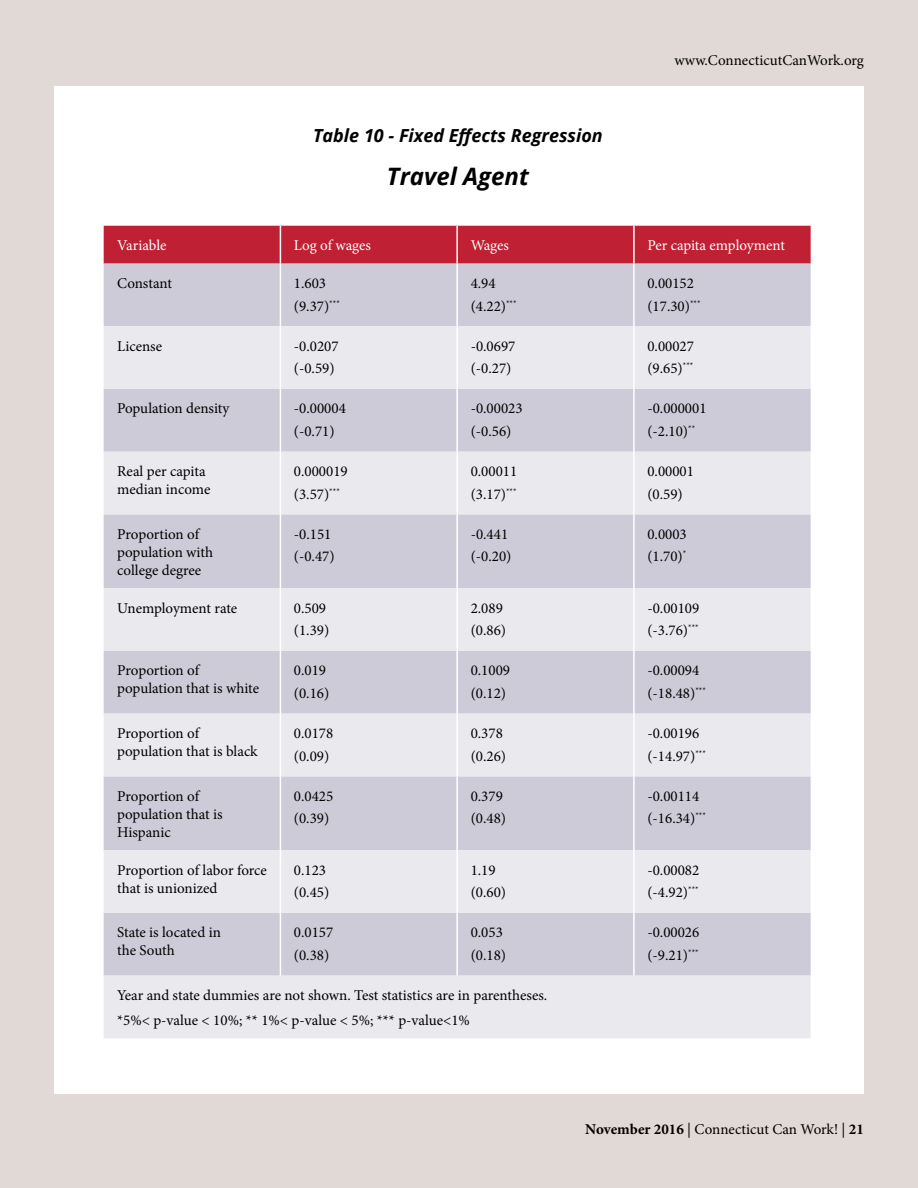
<style>
.page{position:relative;width:918px;height:1188px;background:#e1d9d6}
.page>*{position:absolute;margin:0;border:0;box-sizing:border-box;transform-origin:0 0}
.t1{font:italic 700 24px "Open Sans";color:#000}
.t2{font:italic 700 18px "Open Sans";color:#000}
.t3{font:15px/22.5px "Minion Pro";color:#000}
.t4{font:15px "Minion Pro";letter-spacing:-.005em;color:#fff}
.s1{font-weight:700}
</style>
<div class="page">
<div style="left:54px;top:86px;width:810px;height:1008px;background:#fff"></div>
<div style="left:104px;top:226px;width:707px;height:38px;background:#c02033"></div>
<div style="left:104px;top:264px;width:707px;height:62px;background:#cdcbd8"></div>
<svg style="left:104px;top:326px;width:707px;height:712px;background:#dcdbe3"></svg>
<hr style="left:280px;top:226px;width:1px;height:38px;background:#fff">
<hr style="left:456px;top:226px;width:2px;height:38px;background:#fff">
<hr style="left:633px;top:226px;width:2px;height:38px;background:#fff">
<hr style="left:280px;top:264px;width:1px;height:62px;background:#fff">
<hr style="left:280px;top:326px;width:1px;height:63px;background:#fff">
<hr style="left:280px;top:389px;width:1px;height:63px;background:#fff">
<hr style="left:280px;top:452px;width:1px;height:62px;background:#fff">
<hr style="left:280px;top:514px;width:1px;height:74px;background:#fff">
<hr style="left:280px;top:588px;width:1px;height:63px;background:#fff">
<hr style="left:280px;top:651px;width:1px;height:63px;background:#fff">
<hr style="left:280px;top:714px;width:1px;height:62px;background:#fff">
<hr style="left:280px;top:776px;width:1px;height:74px;background:#fff">
<hr style="left:280px;top:850px;width:1px;height:63px;background:#fff">
<hr style="left:280px;top:913px;width:1px;height:63px;background:#fff">
<hr style="left:456px;top:264px;width:2px;height:62px;background:#fff">
<hr style="left:633px;top:264px;width:2px;height:62px;background:#fff">
<hr style="left:456px;top:326px;width:2px;height:63px;background:#fff">
<hr style="left:633px;top:326px;width:2px;height:63px;background:#fff">
<hr style="left:456px;top:389px;width:2px;height:63px;background:#fff">
<hr style="left:633px;top:389px;width:2px;height:63px;background:#fff">
<hr style="left:456px;top:452px;width:2px;height:62px;background:#fff">
<hr style="left:633px;top:452px;width:2px;height:62px;background:#fff">
<hr style="left:456px;top:514px;width:2px;height:74px;background:#fff">
<hr style="left:633px;top:514px;width:2px;height:74px;background:#fff">
<hr style="left:456px;top:588px;width:2px;height:63px;background:#fff">
<hr style="left:633px;top:588px;width:2px;height:63px;background:#fff">
<hr style="left:456px;top:651px;width:2px;height:63px;background:#fff">
<hr style="left:633px;top:651px;width:2px;height:63px;background:#fff">
<hr style="left:456px;top:714px;width:2px;height:62px;background:#fff">
<hr style="left:633px;top:714px;width:2px;height:62px;background:#fff">
<hr style="left:456px;top:776px;width:2px;height:74px;background:#fff">
<hr style="left:633px;top:776px;width:2px;height:74px;background:#fff">
<hr style="left:456px;top:850px;width:2px;height:63px;background:#fff">
<hr style="left:633px;top:850px;width:2px;height:63px;background:#fff">
<hr style="left:456px;top:913px;width:2px;height:63px;background:#fff">
<hr style="left:633px;top:913px;width:2px;height:63px;background:#fff">
<p class="t2" style="left:313px;top:123px;width:291px">Table 10 - Fixed Effects Regression</p>
<h1 class="t1" style="left:387px;top:159px;width:143px">Travel Agent</h1>
<p class="t3" style="left:674px;top:49px;width:191px">www.ConnecticutCanWork.org</p>
<p class="t4" style="left:117px;top:235px;width:51px">Variable</p>
<p class="t4" style="left:294px;top:235px;width:79px">Log of wages</p>
<p class="t4" style="left:471px;top:235px;width:40px">Wages</p>
<p class="t4" style="left:647px;top:235px;width:139px">Per capita employment</p>
<p class="t3" style="left:117px;top:272px;width:56px">Constant</p>
<p class="t3" style="left:294px;top:272px;width:47px">1.603 (9.37)<sup>***</sup></p>
<p class="t3" style="left:471px;top:272px;width:47px">4.94 (4.22)<sup>***</sup></p>
<p class="t3" style="left:647px;top:272px;width:55px">0.00152 (17.30)<sup>***</sup></p>
<p class="t3" style="left:117px;top:335px;width:46px">License</p>
<p class="t3" style="left:294px;top:335px;width:46px">-0.0207 (-0.59)</p>
<p class="t3" style="left:471px;top:335px;width:46px">-0.0697 (-0.27)</p>
<p class="t3" style="left:647px;top:335px;width:48px">0.00027 (9.65)<sup>***</sup></p>
<p class="t3" style="left:117px;top:397px;width:114px">Population density</p>
<p class="t3" style="left:294px;top:397px;width:53px">-0.00004 (-0.71)</p>
<p class="t3" style="left:471px;top:397px;width:53px">-0.00023 (-0.56)</p>
<p class="t3" style="left:647px;top:397px;width:61px">-0.000001 (-2.10)<sup>**</sup></p>
<p class="t3" style="left:117px;top:462px;width:95px;line-height:18px">Real per capita median income</p>
<p class="t3" style="left:294px;top:460px;width:55px">0.000019 (3.57)<sup>***</sup></p>
<p class="t3" style="left:471px;top:460px;width:48px">0.00011 (3.17)<sup>***</sup></p>
<p class="t3" style="left:647px;top:460px;width:48px">0.00001 (0.59)</p>
<p class="t3" style="left:117px;top:525px;width:97px;line-height:18px">Proportion of population with college degree</p>
<p class="t3" style="left:294px;top:523px;width:42px">-0.151 (-0.47)</p>
<p class="t3" style="left:471px;top:523px;width:42px">-0.441 (-0.20)</p>
<p class="t3" style="left:647px;top:523px;width:41px">0.0003 (1.70)<sup>*</sup></p>
<p class="t3" style="left:117px;top:597px;width:122px">Unemployment rate</p>
<p class="t3" style="left:294px;top:597px;width:37px">0.509 (1.39)</p>
<p class="t3" style="left:471px;top:597px;width:37px">2.089 (0.86)</p>
<p class="t3" style="left:647px;top:597px;width:53px">-0.00109 (-3.76)<sup>***</sup></p>
<p class="t3" style="left:117px;top:662px;width:143px;line-height:18px">Proportion of population that is white</p>
<p class="t3" style="left:294px;top:659px;width:37px">0.019 (0.16)</p>
<p class="t3" style="left:471px;top:659px;width:41px">0.1009 (0.12)</p>
<p class="t3" style="left:647px;top:659px;width:60px">-0.00094 (-18.48)<sup>***</sup></p>
<p class="t3" style="left:117px;top:724px;width:142px;line-height:18px">Proportion of population that is black</p>
<p class="t3" style="left:294px;top:722px;width:41px">0.0178 (0.09)</p>
<p class="t3" style="left:471px;top:722px;width:37px">0.378 (0.26)</p>
<p class="t3" style="left:647px;top:722px;width:60px">-0.00196 (-14.97)<sup>***</sup></p>
<p class="t3" style="left:117px;top:787px;width:107px;line-height:18px">Proportion of population that is<br>Hispanic</p>
<p class="t3" style="left:294px;top:785px;width:41px">0.0425 (0.39)</p>
<p class="t3" style="left:471px;top:785px;width:37px">0.379 (0.48)</p>
<p class="t3" style="left:647px;top:785px;width:60px">-0.00114 (-16.34)<sup>***</sup></p>
<p class="t3" style="left:117px;top:861px;width:151px;line-height:18px">Proportion of labor force that is unionized</p>
<p class="t3" style="left:294px;top:859px;width:37px">0.123 (0.45)</p>
<p class="t3" style="left:471px;top:859px;width:37px">1.19 (0.60)</p>
<p class="t3" style="left:647px;top:859px;width:53px">-0.00082 (-4.92)<sup>***</sup></p>
<p class="t3" style="left:117px;top:924px;width:105px;line-height:18px">State is located in the South</p>
<p class="t3" style="left:294px;top:921px;width:41px">0.0157 (0.38)</p>
<p class="t3" style="left:471px;top:921px;width:37px">0.053 (0.18)</p>
<p class="t3" style="left:647px;top:921px;width:53px">-0.00026 (-9.21)<sup>***</sup></p>
<p class="t3" style="left:117px;top:983px;width:432px;line-height:24.8px">Year and state dummies are not shown. Test statistics are in parentheses. *5%&lt; p-value &lt; 10%; ** 1%&lt; p-value &lt; 5%; *** p-value&lt;1%</p>
<p class="t3" style="left:572px;top:1118px;width:294px"><span class="s1">November 2016</span> | Con ecticut Can Work! | <span class="s1">21</span></p>
<p class="t3" style="left:585px;top:1118px;width:262px"><span class="s1">November 2016</span> | Connecticut Can Work! |</p>
</div>
